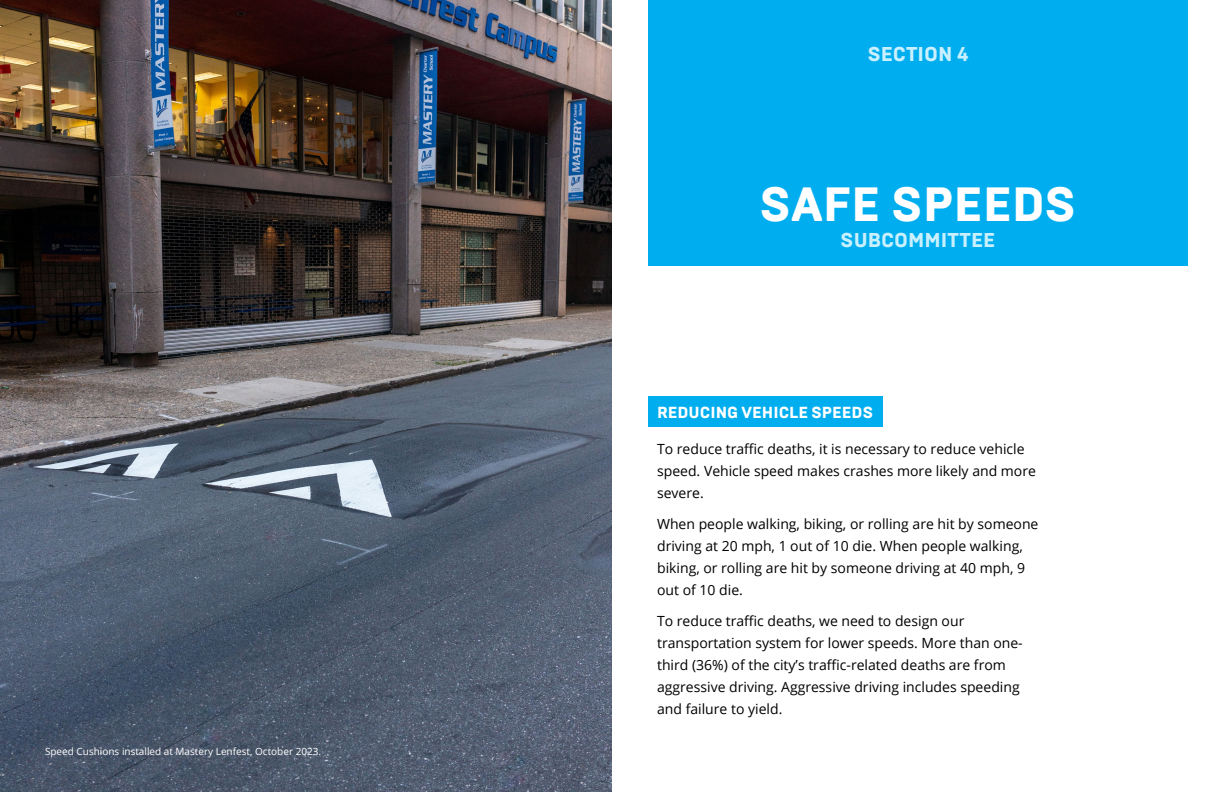
<style>
.page{position:relative;width:1224px;height:792px;background:#fff}
.page>*{position:absolute;margin:0;border:0;box-sizing:border-box;transform-origin:0 0}
.t1{font:800 48px "Brutal Type";color:#fff}
.t2{font:800 20px "Brutal Type";color:#c9f0ff}
.t3{font:800 16px "Brutal Type";color:#fff}
.t4{font:14px/22px "Open Sans";color:#000}
.t5{font:10px "Open Sans";color:#fff}
</style>
<div class="page">
<img style="left:0;top:0;width:612px;height:792px">
<div style="left:648px;top:396px;width:234px;height:31px;background:#00aeef"></div>
<div style="left:648px;top:0;width:540px;height:265px;background:#00aeef"></div>
<p class="t5" style="left:45px;top:744px;width:278px">Speed Cushions installed at Mastery Lenfest, October 2023.</p>
<h2 class="t2" style="left:868px;top:42px;width:102px">SECTION 4</h2>
<h1 class="t1" style="left:760px;top:175px;width:318px">SAFE SPEEDS</h1>
<h2 class="t2" style="left:841px;top:227px;width:156px">SUBCOMMITTEE</h2>
<p class="t3" style="left:657px;top:403px;width:218px">REDUCING VEHICLE SPEEDS</p>
<p class="t4" style="left:657px;top:438px;width:380px">To reduce traffic deaths, it is necessary to reduce vehicle speed. Vehicle speed makes crashes more likely and more severe.</p>
<p class="t4" style="left:657px;top:513px;width:383px">When people walking, biking, or rolling are hit by someone driving at 20 mph, 1 out of 10 die. When people walking, biking, or rolling are hit by someone driving at 40 mph, 9 out of 10 die.</p>
<p class="t4" style="left:657px;top:610px;width:367px">To reduce traffic deaths, we need to design our transportation system for lower speeds. More than one&shy;third (36%) of the city’s traffic-related deaths are from aggressive driving. Aggressive driving includes speeding and failure to yield.</p>
</div>
